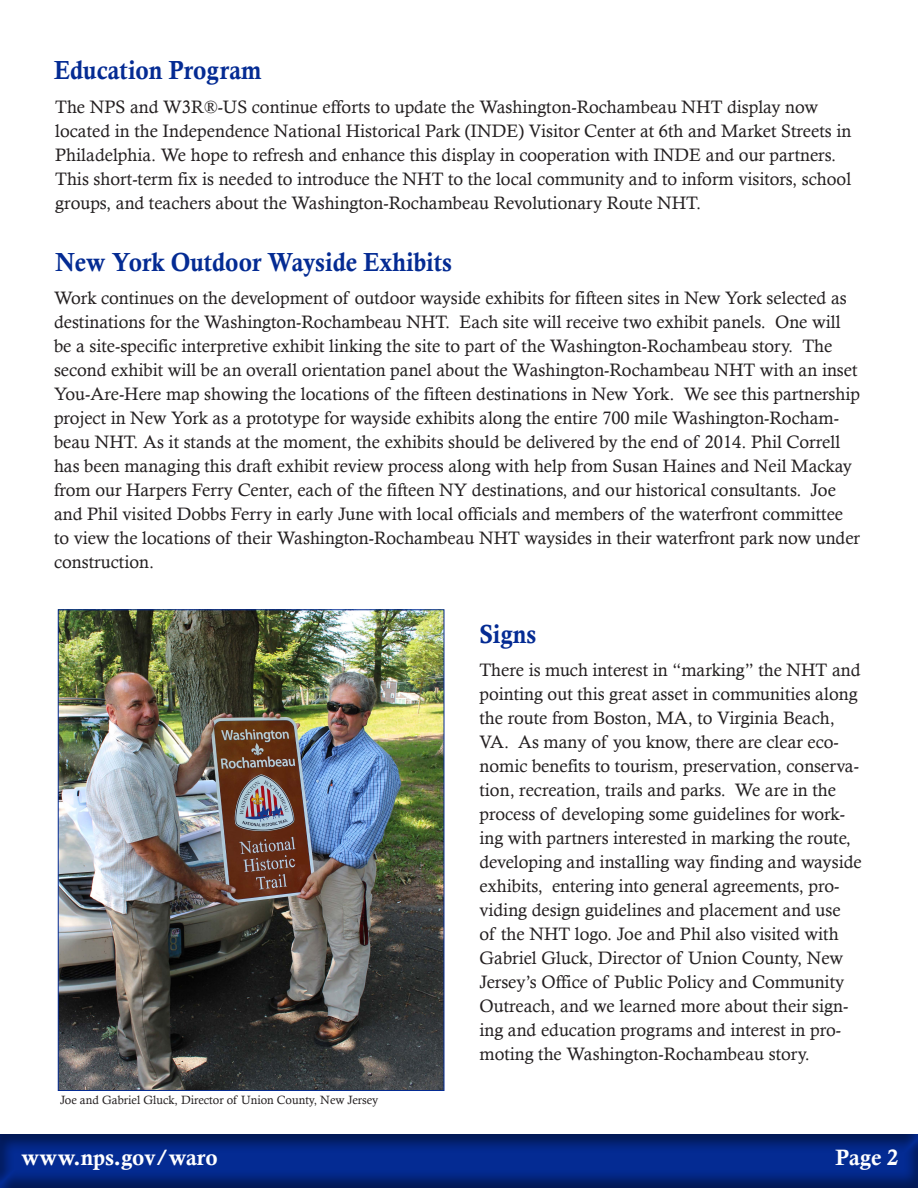
<style>
.page{position:relative;width:918px;height:1188px;background:#fff}
.page>*{position:absolute;margin:0;border:0;box-sizing:border-box;transform-origin:0 0}
.t1{font:26.1px "Calis MT Bol";color:#042b93;scale:.93 1}
.t2{font:22.2px "Calis MT Bol";color:#fff}
.t3{font:18px/24px "Calisto";color:#231f20}
.t4{font:12px "Calisto";color:#231f20}
</style>
<div class="page">
<div style="left:0;top:1133px;width:918px;height:55px;background:#231f20;opacity:.5"></div>
<img style="left:60px;top:611px;width:382px;height:478px">
<p class="t1" style="left:54px;top:56px;width:224px">Education Program</p>
<p class="t3" style="left:55px;top:94px;width:798px">The NPS and W3R®-US continue efforts to update the Washington-Rochambeau NHT display now located in the Independence National Historical Park (INDE) Visitor Center at 6th and Market Streets in Philadelphia. We hope to refresh and enhance this display in cooperation with INDE and our partners.<br>This short-term fix is needed to introduce the NHT to the local community and to inform visitors, school groups, and teachers about the Washington-Rochambeau Revolutionary Route NHT.</p>
<p class="t1" style="left:56px;top:247px;width:428px">New York Outdoor Wayside Exhibits</p>
<p class="t3" style="left:54px;top:285px;width:808px">Work continues on the development of outdoor wayside exhibits for fifteen sites in New York selected as destinations for the Washington-Rochambeau NHT. Each site will receive two exhibit panels. One will be a site-specific interpretive exhibit linking the site to part of the Washington-Rochambeau story. The second exhibit will be an overall orientation panel about the Washington-Rochambeau NHT with an inset You-Are-Here map showing the locations of the fifteen destinations in New York. We see this partnership project in New York as a prototype for wayside exhibits along the entire 700 mile Washington-Rocham&shy;beau NHT. As it stands at the moment, the exhibits should be delivered by the end of 2014. Phil Correll has been managing this draft exhibit review process along with help from Susan Haines and Neil Mackay from our Harpers Ferry Center, each of the fifteen NY destinations, and our historical consultants. Joe and Phil visited Dobbs Ferry in early June with local officials and members of the waterfront committee to view the locations of their Washington-Rochambeau NHT waysides in their waterfront park now under construction.</p>
<p class="t1" style="left:479px;top:619px;width:63px">Signs</p>
<p class="t4" style="left:60px;top:1093px;width:320px">Joe and Gabriel Gluck, Director of Union County, New Jersey</p>
<p class="t3" style="left:479px;top:658px;width:384px">There is much interest in “marking” the NHT and pointing out this great asset in communities along the route from Boston, MA, to Virginia Beach, VA. As many of you know, there are clear eco&shy;nomic benefits to tourism, preservation, conserva&shy;tion, recreation, trails and parks. We are in the process of developing some guidelines for work&shy;ing with partners interested in marking the route, developing and installing way finding and wayside exhibits, entering into general agreements, pro&shy;viding design guidelines and placement and use<br>of the NHT logo. Joe and Phil also visited with Gabriel Gluck, Director of Union County, New Jersey’s Office of Public Policy and Community Outreach, and we learned more about their sign&shy;ing and education programs and interest in pro&shy;moting the Washington-Rochambeau story.</p>
<p class="t2" style="left:21px;top:1145px;width:198px">www.nps.gov/waro</p>
<p class="t2" style="left:836px;top:1145px;width:64px">Page 2</p>
</div>
